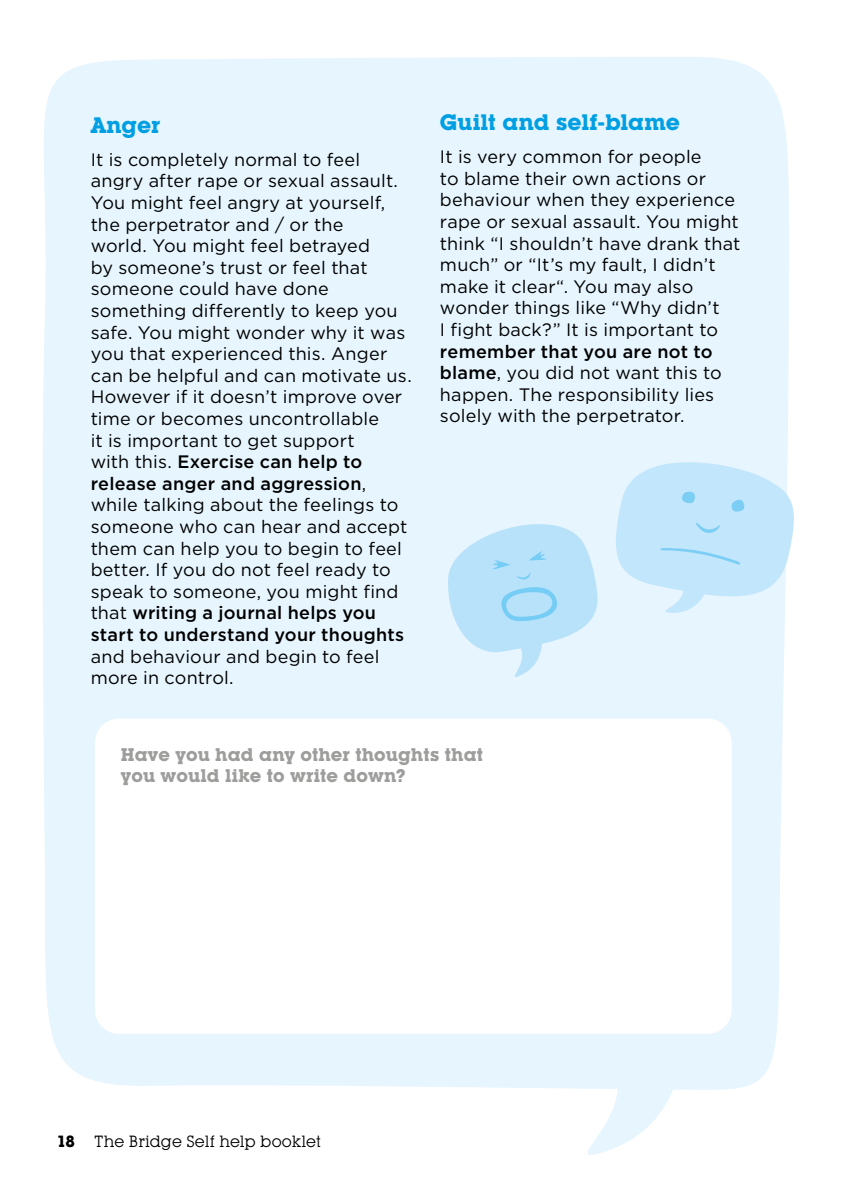
<style>
.page{position:relative;width:842px;height:1191px;background:#fff}
.page>*{position:absolute;margin:0;border:0;box-sizing:border-box;transform-origin:0 0}
.t1{font:700 22px "Lubalin Graph IT Cby BT";color:#009fe3}
.t2{font:18px/21.6px "Gotham HTF";letter-spacing:.01em;color:#000}
.t3{font:700 18px/21.6px "Lubalin Graph IT Cby BT";letter-spacing:.005em;color:#9d9d9c}
.t4{font:16px "Lubalin Graph IT Cby BT";letter-spacing:-.005em;color:#000}
.s1{font-weight:500}
.s2{font-weight:700}
</style>
<div class="page">
<div style="left:42px;top:57px;width:747px;height:1033px;background:#e6f5fe"></div>
<svg style="left:546px;top:1045px;width:138px;height:110px"></svg>
<div style="left:95px;top:718px;width:637px;height:316px;background:#fff;border-radius:24px"></div>
<svg style="left:446px;top:504px;width:155px;height:181px;background:#cae9fb"></svg>
<svg style="left:609px;top:443px;width:185px;height:171px;background:#ceebfb"></svg>
<p class="t1" style="left:91px;top:112px;width:71px">Anger</p>
<p class="t2" style="left:91px;top:148px;width:322px">It is completely normal to feel angry after rape or sexual assault.<br>You might feel angry at yourself, the perpetrator and / or the<br>world. You might feel betrayed<br>by someone’s trust or feel that someone could have done something differently to keep you safe. You might wonder why it was you that experienced this. Anger can be helpful and can motivate us.<br>However if it doesn’t improve over time or becomes uncontrollable<br>it is important to get support<br>with this. <span class="s1">Exercise can help to release anger and aggression</span>, while talking about the feelings to someone who can hear and accept them can help you to begin to feel better. If you do not feel ready to speak to someone, you might find that <span class="s1">writing a journal helps you start to understand your thoughts</span></p>
<p class="t2" style="left:91px;top:645px;width:290px">and behaviour and begin to feel more in control.</p>
<p class="t1" style="left:440px;top:109px;width:241px">Guilt and self-blame</p>
<p class="t2" style="left:440px;top:146px;width:302px">It is very common for people<br>to blame their own actions or behaviour when they experience rape or sexual assault. You might think “I shouldn’t have drank that much” or “It’s my fault, I didn’t make it clear“. You may also wonder things like “Why didn’t<br>I fight back?” It is important to</p>
<p class="t2" style="left:440px;top:340px;width:283px"><span class="s1">remember that you are not to blame</span>, you did not want this to happen. The responsibility lies solely with the perpetrator.</p>
<p class="t3" style="left:121px;top:743px;width:364px">Have you had any other thoughts that you would like to write down?</p>
<p class="t4" style="left:57px;top:1131px;width:266px"><span class="s2">18</span> The Bridge Self help booklet</p>
</div>
